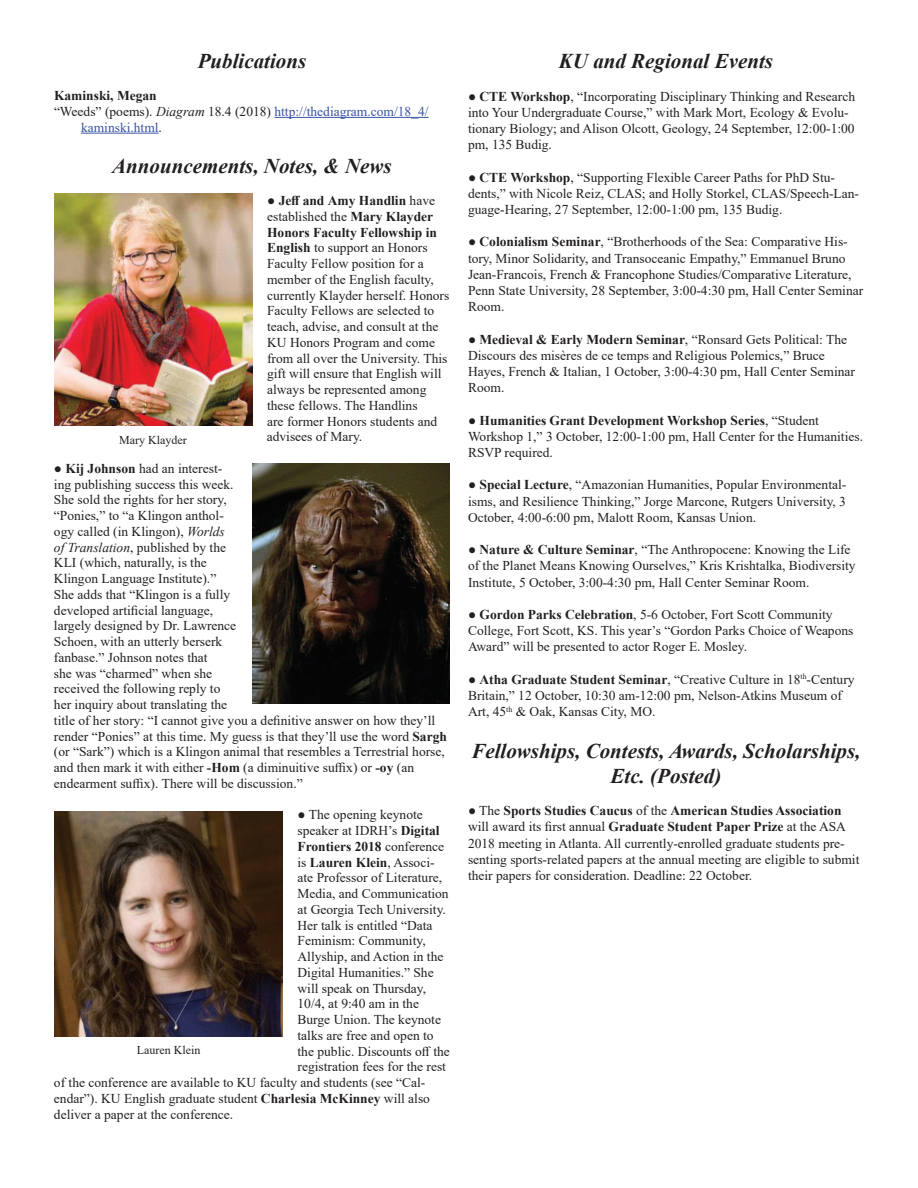
<style>
.page{position:relative;width:918px;height:1188px;background:#fff}
.page>*{position:absolute;margin:0;border:0;box-sizing:border-box;transform-origin:0 0}
.t1{font:italic 700 21px/25.2px "Times New Roman";color:#231f20;text-align:center}
.t2{font:13.5px/15.8px "Times New Roman";color:#231f20}
.t3{font:13.5px "Times New Roman";color:#3853a3}
.t4{font:700 13.5px "Times New Roman";color:#231f20}
.t5{font:12px "Times New Roman";color:#231f20}
.s1{color:#231f20}
.s2{font-style:italic;color:#231f20}
.s3{font-weight:700}
.s4{font-style:italic}
.s5{font-weight:400}
</style>
<div class="page">
<hr style="left:274px;top:117px;width:155px;height:1px;background:#3853a3">
<hr style="left:81px;top:133px;width:78px;height:1px;background:#3853a3">
<img style="left:252px;top:464px;width:198px;height:240px">
<img style="left:54px;top:812px;width:229px;height:224px">
<img style="left:54px;top:193px;width:198px;height:233px">
<h1 class="t1" style="left:198px;top:48px;width:110px">Publications</h1>
<p class="t4" style="left:54px;top:86px;width:104px">Kaminski, Megan</p>
<p class="t3" style="left:54px;top:102px;width:376px"><span class="s1">“Weeds” (poems).</span> <span class="s2">Diagram</span> <span class="s1">18.4 (2018)</span> http://thediagram.com/18_4/</p>
<p class="t3" style="left:81px;top:118px;width:82px">kaminski.html<span class="s1">.</span></p>
<h1 class="t1" style="left:112px;top:153px;width:281px">Announcements, Notes, &amp; News</h1>
<p class="t2" style="left:267px;top:192px;width:184px">● <span class="s3">Jeff and Amy Handlin</span> have established the <span class="s3">Mary Klayder<br>Honors Faculty Fellowship in<br>English</span> to support an Honors<br>Faculty Fellow position for a member of the English faculty, currently Klayder herself. Honors<br>Faculty Fellows are selected to teach, advise, and consult at the<br>KU Honors Program and come from all over the University. This gift will ensure that English will always be represented among these fellows. The Handlins<br>are former Honors students and advisees of Mary.</p>
<p class="t2" style="left:54px;top:460px;width:394px">● <span class="s3">Kij Johnson</span> had an interest-<br>ing publishing success this week.<br>She sold the rights for her story,<br>“Ponies,” to “a Klingon anthol-<br>ogy called (in Klingon), <span class="s4">Worlds<br>of Translation</span>, published by the<br>KLI (which, naturally, is the<br>Klingon Language Institute).”<br>She adds that “Klingon is a fully<br>developed artificial language,<br>largely designed by Dr. Lawrence<br>Schoen, with an utterly berserk<br>fanbase.” Johnson notes that<br>she was “charmed” when she<br>received the following reply to<br>her inquiry about translating the<br>title of her story: “I cannot give you a definitive answer on how they’ll render “Ponies” at this time. My guess is that they’ll use the word <span class="s3">Sargh </span>(or “Sark”) which is a Klingon animal that resembles a Terrestrial horse, and then mark it with either <span class="s3">-Hom</span> (a diminuitive suffix) or <span class="s3">-oy</span> (an endearment suffix). There will be discussion.”</p>
<p class="t2" style="left:298px;top:807px;width:127px">● The opening keynote</p>
<p class="t2" style="left:298px;top:822px;width:144px">speaker at IDRH’s <span class="s3">Digital</span></p>
<p class="t4" style="left:298px;top:837px;width:148px">Frontiers 2018 <span class="s5">conference</span></p>
<p class="t4" style="left:298px;top:852px;width:139px"><span class="s5">is</span> Lauren Klein<span class="s5">, Associ-</span></p>
<p class="t2" style="left:298px;top:870px;width:146px">ate Professor of Literature,</p>
<p class="t2" style="left:298px;top:885px;width:153px">Media, and Communication</p>
<p class="t2" style="left:298px;top:901px;width:150px">at Georgia Tech University.</p>
<p class="t2" style="left:298px;top:917px;width:136px">Her talk is entitled “Data</p>
<p class="t2" style="left:298px;top:933px;width:130px">Feminism: Community,</p>
<p class="t2" style="left:298px;top:948px;width:147px">Allyship, and Action in the</p>
<p class="t2" style="left:298px;top:964px;width:138px">Digital Humanities.” She</p>
<p class="t2" style="left:298px;top:980px;width:130px">will speak on Thursday,</p>
<p class="t2" style="left:298px;top:996px;width:123px">10/4, at 9:40 am in the</p>
<p class="t2" style="left:298px;top:1011px;width:145px">Burge Union. The keynote</p>
<p class="t2" style="left:298px;top:1027px;width:138px">talks are free and open to</p>
<p class="t2" style="left:298px;top:1043px;width:154px">the public. Discounts off the</p>
<p class="t2" style="left:298px;top:1059px;width:150px">registration fees for the rest</p>
<p class="t2" style="left:54px;top:1074px;width:373px">of the conference are available to KU faculty and students (see “Cal-</p>
<p class="t2" style="left:54px;top:1090px;width:378px">endar”). KU English graduate student <span class="s3">Charlesia McKinney</span> will also</p>
<p class="t2" style="left:54px;top:1106px;width:181px">deliver a paper at the conference.</p>
<p class="t5" style="left:119px;top:431px;width:69px">Mary Klayder</p>
<p class="t5" style="left:137px;top:1042px;width:65px">Lauren Klein</p>
<h1 class="t1" style="left:559px;top:48px;width:216px">KU and Regional Events</h1>
<p class="t2" style="left:468px;top:88px;width:389px;line-height:16.2px">● <span class="s3">CTE Workshop</span>, “Incorporating Disciplinary Thinking and Research into Your Undergraduate Course,” with Mark Mort, Ecology &amp; Evolu&shy;tionary Biology; and Alison Olcott, Geology, 24 September, 12:00-1:00 pm, 135 Budig.</p>
<p class="t2" style="left:468px;top:169px;width:393px;line-height:16.2px">● <span class="s3">CTE Workshop</span>, “Supporting Flexible Career Paths for PhD Stu&shy;dents,” with Nicole Reiz, CLAS; and Holly Storkel, CLAS/Speech-Lan&shy;guage-Hearing, 27 September, 12:00-1:00 pm, 135 Budig.</p>
<p class="t2" style="left:468px;top:233px;width:397px;line-height:16.2px">● <span class="s3">Colonialism Seminar</span>, “Brotherhoods of the Sea: Comparative His&shy;tory, Minor Solidarity, and Transoceanic Empathy,” Emmanuel Bruno Jean-Francois, French &amp; Francophone Studies/Comparative Literature, Penn State University, 28 September, 3:00-4:30 pm, Hall Center Seminar Room.</p>
<p class="t2" style="left:468px;top:331px;width:389px;line-height:16.2px">● <span class="s3">Medieval &amp; Early Modern Seminar</span>, “Ronsard Gets Political: The Discours des misères de ce temps and Religious Polemics,” Bruce Hayes, French &amp; Italian, 1 October, 3:00-4:30 pm, Hall Center Seminar Room.</p>
<p class="t2" style="left:468px;top:412px;width:397px;line-height:16.2px">● <span class="s3">Humanities Grant Development Workshop Series</span>, “Student<br>Workshop 1,” 3 October, 12:00-1:00 pm, Hall Center for the Humanities.<br>RSVP required.</p>
<p class="t2" style="left:468px;top:476px;width:380px;line-height:16.2px;text-align:justify">● <span class="s3">Special Lecture</span>, “Amazonian Humanities, Popular Environmental&shy;isms, and Resilience Thinking,” Jorge Marcone, Rutgers University, 3<br>October, 4:00-6:00 pm, Malott Room, Kansas Union.</p>
<p class="t2" style="left:468px;top:541px;width:389px;line-height:16.2px">● <span class="s3">Nature &amp; Culture Seminar</span>, “The Anthropocene: Knowing the Life of the Planet Means Knowing Ourselves,” Kris Krishtalka, Biodiversity<br>Institute, 5 October, 3:00-4:30 pm, Hall Center Seminar Room.</p>
<p class="t2" style="left:468px;top:606px;width:387px;line-height:16.2px">● <span class="s3">Gordon Parks Celebration</span>, 5-6 October, Fort Scott Community<br>College, Fort Scott, KS. This year’s “Gordon Parks Choice of Weapons<br>Award” will be presented to actor Roger E. Mosley.</p>
<p class="t2" style="left:468px;top:671px;width:388px;line-height:16.2px">● <span class="s3">Atha Graduate Student Seminar</span>, “Creative Culture in 18<sup>th</sup>-Century<br>Britain,” 12 October, 10:30 am-12:00 pm, Nelson-Atkins Museum of<br>Art, 45<sup>th</sup> &amp; Oak, Kansas City, MO.</p>
<h1 class="t1" style="left:471px;top:737px;width:391px">Fellowships, Contests, Awards, Scholarships,<br>Etc. (Posted)</h1>
<p class="t2" style="left:468px;top:802px;width:393px;line-height:16.2px">● The <span class="s3">Sports Studies Caucus</span> of the <span class="s3">American Studies Association </span>will award its first annual <span class="s3">Graduate Student Paper Prize</span> at the ASA 2018 meeting in Atlanta. All currently-enrolled graduate students pre&shy;senting sports-related papers at the annual meeting are eligible to submit their papers for consideration. Deadline: 22 October.</p>
</div>
